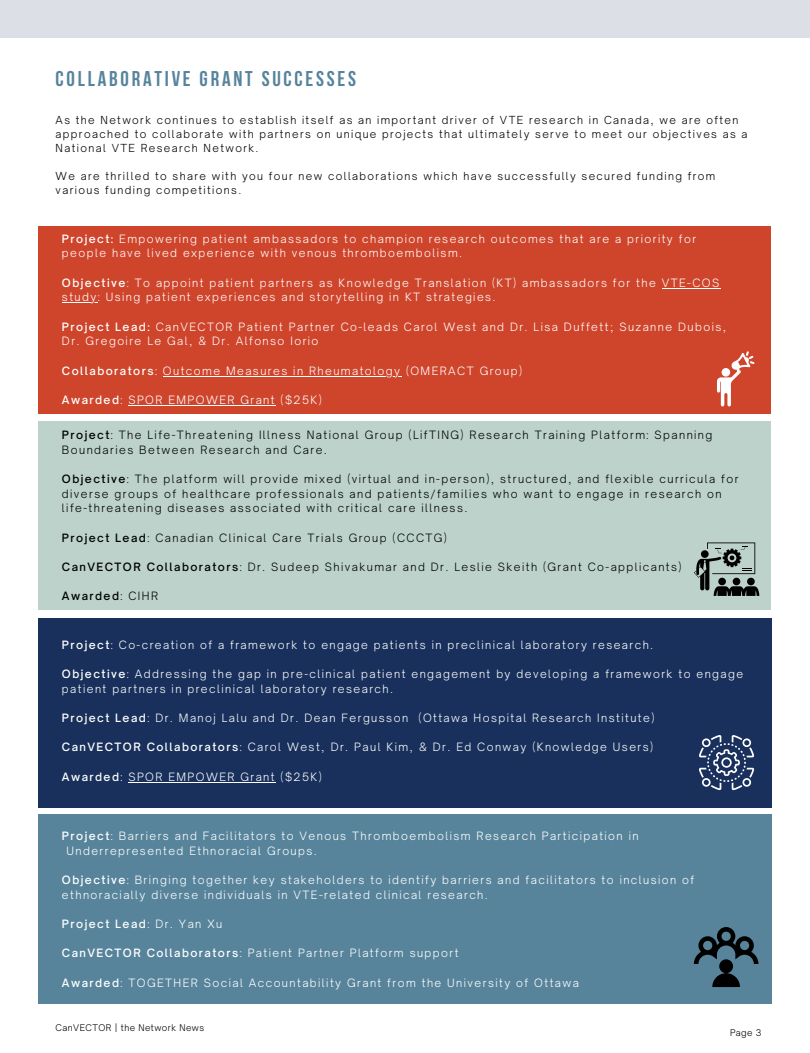
<style>
.page{position:relative;width:810px;height:1053px;background:#fff}
.page>*{position:absolute;margin:0;border:0;box-sizing:border-box;transform-origin:0 0}
.t1{font:700 21.25px "Bebas Neue";letter-spacing:.13em;color:#57849b}
.t2{font:300 11px/14.6px "Open Sauce One";letter-spacing:.13em;color:#fff}
.t3{font:300 11px/14.6px "Open Sauce One";letter-spacing:.13em;color:#000}
.t4{font:500 11px "Open Sauce One";letter-spacing:.13em;color:#fff}
.t5{font:500 11px "Open Sauce One";letter-spacing:.13em;color:#000}
.t6{font:300 10.62px/14.1px "Open Sauce One";letter-spacing:.13em;color:#000}
.t7{font:300 8.75px "Open Sauce One";letter-spacing:.05em;color:#000}
.s1{font-weight:500}
.s2{font-weight:300}
</style>
<div class="page">
<div style="left:39px;top:226px;width:732px;height:187px;background:#ce452c"></div>
<div style="left:39px;top:421px;width:732px;height:189px;background:#bcd2cb"></div>
<div style="left:38px;top:618px;width:733px;height:189px;background:#18305b"></div>
<div style="left:39px;top:814px;width:733px;height:190px;background:#57849b"></div>
<svg style="left:717px;top:351px;width:37px;height:55px"></svg>
<svg style="left:694px;top:542px;width:65px;height:54px"></svg>
<svg style="left:699px;top:735px;width:55px;height:55px"></svg>
<svg style="left:694px;top:927px;width:64px;height:60px"></svg>
<hr style="left:662px;top:288px;width:59px;height:1px;background:#fff">
<hr style="left:62px;top:302px;width:36px;height:1px;background:#fff">
<hr style="left:163px;top:376px;width:239px;height:1px;background:#fff">
<hr style="left:128px;top:405px;width:148px;height:1px;background:#fff">
<hr style="left:128px;top:782px;width:148px;height:1px;background:#fff">
<div style="left:0;top:0;width:810px;height:38px;background:#dcdfe6"></div>
<p class="t1" style="left:56px;top:70px;width:302px">COLLABORATIVE GRANT SUCCESSES</p>
<p class="t6" style="left:56px;top:112px;width:693px">As the Network continues to establish itself as an important driver of VTE research in Canada, we are often approached to collaborate with partners on unique projects that ultimately serve to meet our objectives as a<br>National VTE Research Network.</p>
<p class="t6" style="left:56px;top:169px;width:661px">We are thrilled to share with you four new collaborations which have successfully secured funding from various funding competitions.</p>
<p class="t2" style="left:62px;top:231px;width:636px"><span class="s1">Project:</span> Empowering patient ambassadors to champion research outcomes that are a priority for people have lived experience with venous thromboembolism.</p>
<p class="t2" style="left:62px;top:275px;width:659px"><span class="s1">Objective</span>: To appoint patient partners as Knowledge Translation (KT) ambassadors for the VTE-COS study: Using patient experiences and storytelling in KT strategies.</p>
<p class="t2" style="left:62px;top:319px;width:666px"><span class="s1">Project Lead:</span> CanVECTOR Patient Partner Co-leads Carol West and Dr. Lisa Duffett; Suzanne Dubois,<br>Dr. Gregoire Le Gal, &amp; Dr. Alfonso Iorio</p>
<p class="t2" style="left:62px;top:363px;width:462px"><span class="s1">Collaborators</span>: Outcome Measures in Rheumatology (OMERACT Group)</p>
<p class="t2" style="left:62px;top:392px;width:261px"><span class="s1">Awarded</span>: SPOR EMPOWER Grant ($25K)</p>
<p class="t3" style="left:62px;top:428px;width:652px"><span class="s1">Project</span>: The Life-Threatening Illness National Group (LifTING) Research Training Platform: Spanning<br>Boundaries Between Research and Care.</p>
<p class="t3" style="left:62px;top:471px;width:678px"><span class="s1">Objective</span>: The platform will provide mixed (virtual and in-person), structured, and flexible curricula for diverse groups of healthcare professionals and patients/families who want to engage in research on life-threatening diseases associated with critical care illness.</p>
<p class="t3" style="left:62px;top:530px;width:387px"><span class="s1">Project Lead</span>: Canadian Clinical Care Trials Group (CCCTG)</p>
<p class="t3" style="left:62px;top:559px;width:621px"><span class="s1">CanVECTOR Collaborators</span>: Dr. Sudeep Shivakumar and Dr. Leslie Skeith (Grant Co-applicants)</p>
<p class="t5" style="left:62px;top:589px;width:98px">Awarded<span class="s2">: CIHR</span></p>
<p class="t2" style="left:62px;top:637px;width:593px"><span class="s1">Project</span>: Co-creation of a framework to engage patients in preclinical laboratory research.</p>
<p class="t2" style="left:62px;top:667px;width:683px"><span class="s1">Objective</span>: Addressing the gap in pre-clinical patient engagement by developing a framework to engage patient partners in preclinical laboratory research.</p>
<p class="t2" style="left:62px;top:711px;width:594px"><span class="s1">Project Lead</span>: Dr. Manoj Lalu and Dr. Dean Fergusson (Ottawa Hospital Research Institute)</p>
<p class="t2" style="left:62px;top:740px;width:593px"><span class="s1">CanVECTOR Collaborators</span>: Carol West, Dr. Paul Kim, &amp; Dr. Ed Conway (Knowledge Users)</p>
<p class="t2" style="left:62px;top:769px;width:261px"><span class="s1">Awarded</span>: SPOR EMPOWER Grant ($25K)</p>
<p class="t2" style="left:66px;top:828px;width:574px;text-indent:-4px"><span class="s1">Project</span>: Barriers and Facilitators to Venous Thromboembolism Research Participation in<br>Underrepresented Ethnoracial Groups.</p>
<p class="t2" style="left:62px;top:872px;width:634px"><span class="s1">Objective</span>: Bringing together key stakeholders to identify barriers and facilitators to inclusion of ethnoracially diverse individuals in VTE-related clinical research.</p>
<p class="t4" style="left:62px;top:917px;width:162px">Project Lead<span class="s2">: Dr. Yan Xu</span></p>
<p class="t2" style="left:62px;top:946px;width:398px"><span class="s1">CanVECTOR Collaborators</span>: Patient Partner Platform support</p>
<p class="t2" style="left:62px;top:975px;width:519px"><span class="s1">Awarded</span>: TOGETHER Social Accountability Grant from the University of Ottawa</p>
<p class="t7" style="left:56px;top:1022px;width:150px">CanVECTOR | the Network News</p>
<p class="t7" style="left:730px;top:1027px;width:33px">Page 3</p>
</div>
